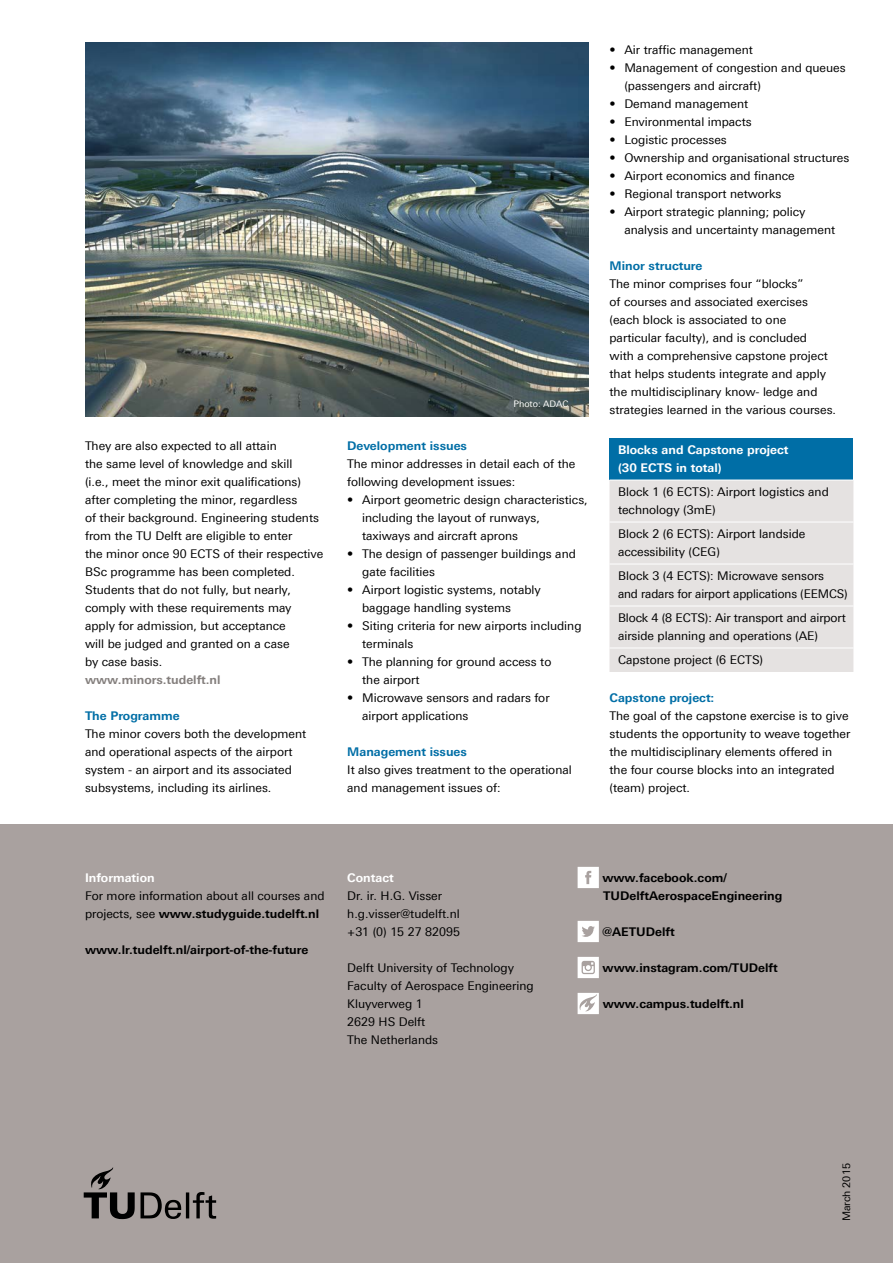
<style>
.page{position:relative;width:893px;height:1263px;background:#fff}
.page>*{position:absolute;margin:0;border:0;box-sizing:border-box;transform-origin:0 0}
.t1{font:12px/18px "Linotype Univers 430";color:#000}
.t2{font:700 12px/18px "Linotype Univers 630";color:#000}
.t3{font:700 12px "Linotype Univers 630";color:#006ea6}
.t4{font:700 12px/18px "Linotype Univers 630";color:#fff}
.t5{font:700 12px "Linotype Univers 630";color:#847f7d}
.t6{font:10.5px "Linotype Univers 430";letter-spacing:-.01em;color:#000}
.t7{font:9px "Linotype Univers 430";color:#fff}
.s1{font-family:"Linotype Univers 430";font-weight:400}
</style>
<div class="page">
<div style="left:0;top:824px;width:893px;height:439px;background:#a9a19f"></div>
<div style="left:609px;top:438px;width:244px;height:42px;background:#006ea6"></div>
<div style="left:609px;top:481px;width:244px;height:191px;background:#e5e2e1"></div>
<hr style="left:609px;top:522px;width:244px;height:1px;background:#fff">
<hr style="left:609px;top:564px;width:244px;height:1px;background:#fff">
<hr style="left:609px;top:606px;width:244px;height:1px;background:#fff">
<hr style="left:609px;top:648px;width:244px;height:1px;background:#fff">
<svg style="left:84px;top:1167px;width:132px;height:52px"></svg>
<svg style="left:578px;top:867px;width:21px;height:21px"></svg>
<svg style="left:578px;top:921px;width:21px;height:21px"></svg>
<svg style="left:578px;top:957px;width:21px;height:21px"></svg>
<svg style="left:578px;top:993px;width:21px;height:21px"></svg>
<img style="left:85px;top:43px;width:503px;height:374px">
<p class="t1" style="left:85px;top:437px;width:240px">They are also expected to all attain<br>the same level of knowledge and skill<br>(i.e., meet the minor exit qualifications) after completing the minor, regardless<br>of their background. Engineering students from the TU Delft are eligible to enter<br>the minor once 90 ECTS of their respective BSc programme has been completed.<br>Students that do not fully, but nearly, comply with these requirements may apply for admission, but acceptance<br>will be judged and granted on a case<br>by case basis.</p>
<p class="t5" style="left:85px;top:673px;width:137px">www.minors.tudelft.nl</p>
<p class="t3" style="left:85px;top:709px;width:96px">The Programme</p>
<p class="t1" style="left:85px;top:725px;width:223px">The minor covers both the development and operational aspects of the airport system - an airport and its associated subsystems, including its airlines.</p>
<p class="t7" style="left:513px;top:399px;width:57px">Photo: ADAC</p>
<p class="t3" style="left:347px;top:439px;width:121px">Development issues</p>
<p class="t1" style="left:347px;top:455px;width:230px">The minor addresses in detail each of the following development issues:</p>
<p class="t1" style="left:362px;top:491px;width:227px;text-indent:-15px">• Airport geometric design characteristics, including the layout of runways, taxiways and aircraft aprons</p>
<p class="t1" style="left:362px;top:545px;width:215px;text-indent:-15px">• The design of passenger buildings and gate facilities</p>
<p class="t1" style="left:362px;top:581px;width:180px;text-indent:-15px">• Airport logistic systems, notably baggage handling systems</p>
<p class="t1" style="left:362px;top:617px;width:221px;text-indent:-15px">• Siting criteria for new airports including terminals</p>
<p class="t1" style="left:362px;top:653px;width:191px;text-indent:-15px">• The planning for ground access to the airport</p>
<p class="t1" style="left:362px;top:689px;width:189px;text-indent:-15px">• Microwave sensors and radars for airport applications</p>
<p class="t3" style="left:347px;top:745px;width:121px">Management issues</p>
<p class="t1" style="left:347px;top:761px;width:226px">It also gives treatment to the operational and management issues of:</p>
<p class="t1" style="left:609px;top:41px;width:145px">• Air traffic management</p>
<p class="t1" style="left:624px;top:59px;width:223px;text-indent:-15px">• Management of congestion and queues (passengers and aircraft)</p>
<p class="t1" style="left:609px;top:95px;width:140px">• Demand management</p>
<p class="t1" style="left:609px;top:113px;width:144px">• Environmental impacts</p>
<p class="t1" style="left:609px;top:131px;width:119px">• Logistic processes</p>
<p class="t1" style="left:609px;top:149px;width:241px">• Ownership and organisational structures</p>
<p class="t1" style="left:609px;top:167px;width:187px">• Airport economics and finance</p>
<p class="t1" style="left:609px;top:185px;width:174px">• Regional transport networks</p>
<p class="t1" style="left:624px;top:203px;width:212px;text-indent:-15px">• Airport strategic planning; policy analysis and uncertainty management</p>
<p class="t3" style="left:609px;top:259px;width:94px">Minor structure</p>
<p class="t1" style="left:609px;top:275px;width:228px">The minor comprises four “blocks”<br>of courses and associated exercises (each block is associated to one particular faculty), and is concluded<br>with a comprehensive capstone project that helps students integrate and apply the multidisciplinary know- ledge and strategies learned in the various courses.</p>
<p class="t4" style="left:618px;top:441px;width:172px">Blocks and Capstone project (30 ECTS in total)</p>
<p class="t1" style="left:618px;top:483px;width:212px">Block 1 (6 ECTS): Airport logistics and technology (3mE)</p>
<p class="t1" style="left:618px;top:525px;width:189px">Block 2 (6 ECTS): Airport landside accessibility (CEG)</p>
<p class="t1" style="left:618px;top:567px;width:231px">Block 3 (4 ECTS): Microwave sensors<br>and radars for airport applications (EEMCS)</p>
<p class="t1" style="left:618px;top:609px;width:229px">Block 4 (8 ECTS): Air transport and airport airside planning and operations (AE)</p>
<p class="t1" style="left:618px;top:651px;width:147px">Capstone project (6 ECTS)</p>
<p class="t3" style="left:609px;top:691px;width:106px">Capstone project:</p>
<p class="t1" style="left:609px;top:707px;width:242px">The goal of the capstone exercise is to give students the opportunity to weave together the multidisciplinary elements offered in the four course blocks into an integrated (team) project.</p>
<p class="t4" style="left:85px;top:869px;width:71px">Information</p>
<p class="t1" style="left:85px;top:887px;width:241px">For more information about all courses and</p>
<p class="t2" style="left:85px;top:905px;width:236px"><span class="s1">projects, see</span> www.studyguide.tudelft.nl</p>
<p class="t2" style="left:85px;top:941px;width:225px">www.lr.tudelft.nl/airport-of-the-future</p>
<p class="t4" style="left:347px;top:869px;width:48px">Contact</p>
<p class="t1" style="left:347px;top:887px;width:114px">Dr. ir. H.G. Visser h.g.visser@tudelft.nl +31 (0) 15 27 82095</p>
<p class="t1" style="left:347px;top:959px;width:188px">Delft University of Technology<br>Faculty of Aerospace Engineering<br>Kluyverweg 1<br>2629 HS Delft<br>The Netherlands</p>
<p class="t2" style="left:602px;top:869px;width:182px">www.facebook.com/<br>TUDelftAerospaceEngineering</p>
<p class="t2" style="left:603px;top:923px;width:74px">@AETUDelft</p>
<p class="t2" style="left:603px;top:959px;width:177px">www.instagram.com/TUDelft</p>
<p class="t2" style="left:603px;top:995px;width:143px">www.campus.tudelft.nl</p>
<p class="t6" style="left:840px;top:1221px;width:59px;rotate:-90deg">March 2015</p>
</div>
